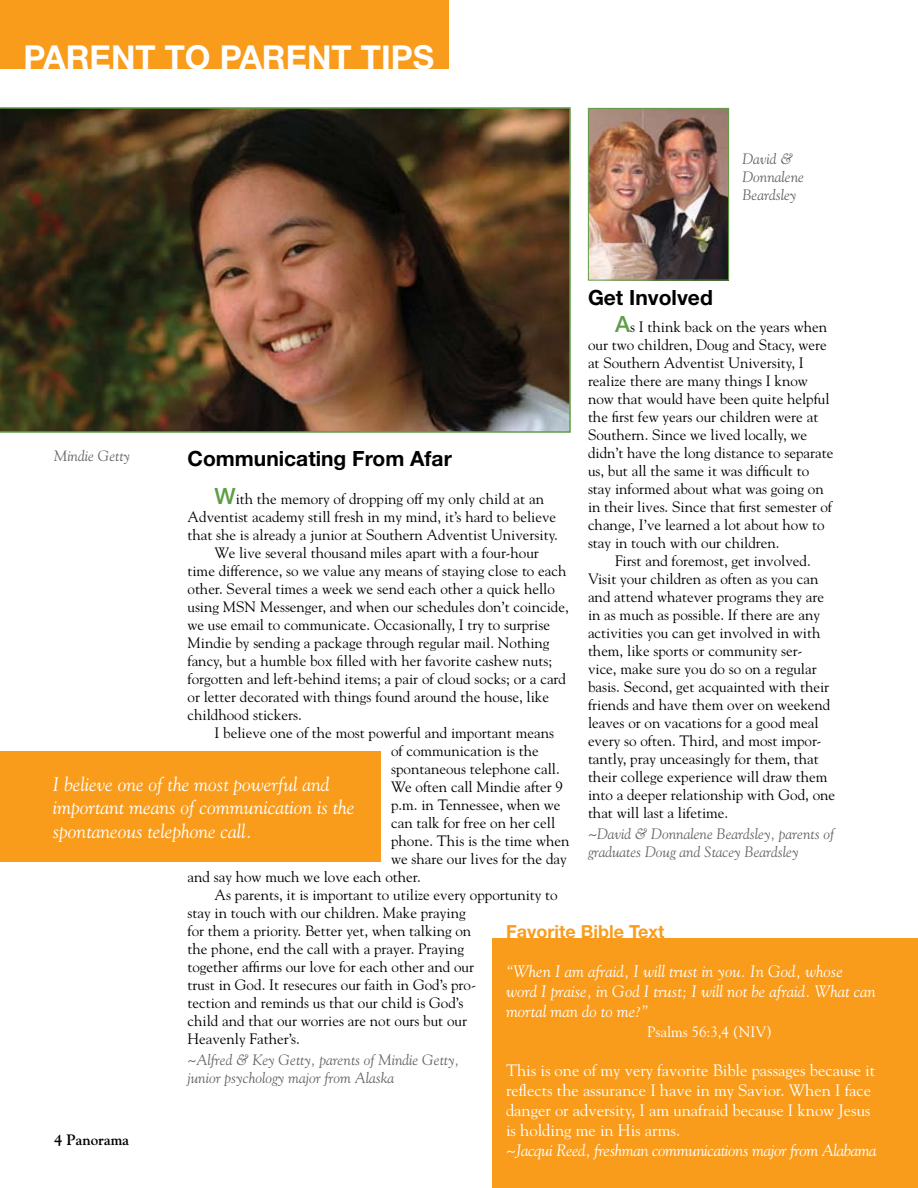
<style>
.page{position:relative;width:918px;height:1188px;background:#fff}
.page>*{position:absolute;margin:0;border:0;box-sizing:border-box;transform-origin:0 0}
.t1{font:700 33px "Helvetica Neue";color:#fff}
.t2{font:700 21px "Helvetica Neue";color:#000}
.t3{font:italic 19.5px/23.4px "Goudy";color:#fff}
.t4{font:700 18px "Helvetica Neue";color:#f99c1c}
.t5{font:16.5px/19.8px "Goudy";color:#fff}
.t6{font:italic 16.5px/19.8px "Goudy";color:#fff}
.t7{font:italic 16.5px "Goudy";letter-spacing:-.02em;color:#fff}
.t8{font:15px "Goudy";color:#000}
.t9{font:italic 15px/18px "Goudy";color:#636466}
.t10{font:15px "Goudy";color:#fff}
.t11{font:700 15px "Goudy";color:#000}
.s1{font-family:"Helvetica Neue";font-weight:500;font-size:22.5px;color:#5f9e45}
</style>
<div class="page">
<img style="left:590px;top:110px;width:137px;height:168px">
<div style="left:588px;top:108px;width:141px;height:172px;border:1px solid #5f9e45"></div>
<img style="left:0;top:107px;width:571px;height:326px">
<div style="left:0;top:751px;width:380px;height:111px;background:#f99c1c"></div>
<div style="left:0;top:0;width:449px;height:69px;background:#f99c1c"></div>
<div style="left:492px;top:938px;width:426px;height:250px;background:#f99c1c"></div>
<h1 class="t1" style="left:24px;top:37px;width:408px">Parent to Parent tips</h1>
<p class="t9" style="left:742px;top:150px;width:63px">David &amp;<br>Donnalene<br>Beardsley</p>
<h2 class="t2" style="left:588px;top:284px;width:126px">Get Involved</h2>
<p class="t8" style="left:615px;top:317px;width:214px"><span class="s1">A</span>s I think back on the years when</p>
<p class="t8" style="left:588px;top:335px;width:240px">our two children, Doug and Stacy, were</p>
<p class="t8" style="left:588px;top:353px;width:217px">at Southern Adventist University, I</p>
<p class="t8" style="left:588px;top:371px;width:221px">realize there are many things I know</p>
<p class="t8" style="left:588px;top:389px;width:243px">now that would have been quite helpful</p>
<p class="t8" style="left:588px;top:407px;width:232px">the first few years our children were at</p>
<p class="t8" style="left:588px;top:425px;width:221px">Southern. Since we lived locally, we</p>
<p class="t8" style="left:588px;top:443px;width:247px">didn’t have the long distance to separate</p>
<p class="t8" style="left:588px;top:461px;width:223px">us, but all the same it was difficult to</p>
<p class="t8" style="left:588px;top:479px;width:237px">stay informed about what was going on</p>
<p class="t8" style="left:588px;top:497px;width:246px">in their lives. Since that first semester of</p>
<p class="t8" style="left:588px;top:515px;width:238px">change, I’ve learned a lot about how to</p>
<p class="t8" style="left:588px;top:533px;width:193px">stay in touch with our children.</p>
<p class="t8" style="left:615px;top:551px;width:197px">First and foremost, get involved.</p>
<p class="t8" style="left:588px;top:569px;width:232px">Visit your children as often as you can</p>
<p class="t8" style="left:588px;top:587px;width:238px">and attend whatever programs they are</p>
<p class="t8" style="left:588px;top:605px;width:234px">in as much as possible. If there are any</p>
<p class="t8" style="left:588px;top:623px;width:234px">activities you can get involved in with</p>
<p class="t8" style="left:588px;top:641px;width:216px">them, like sports or community ser-</p>
<p class="t8" style="left:588px;top:659px;width:230px">vice, make sure you do so on a regular</p>
<p class="t8" style="left:588px;top:677px;width:243px">basis. Second, get acquainted with their</p>
<p class="t8" style="left:588px;top:695px;width:244px">friends and have them over on weekend</p>
<p class="t8" style="left:588px;top:713px;width:232px">leaves or on vacations for a good meal</p>
<p class="t8" style="left:588px;top:731px;width:235px">every so often. Third, and most impor-</p>
<p class="t8" style="left:588px;top:749px;width:232px">tantly, pray unceasingly for them, that</p>
<p class="t8" style="left:588px;top:767px;width:241px">their college experience will draw them</p>
<p class="t8" style="left:588px;top:785px;width:249px">into a deeper relationship with God, one</p>
<p class="t8" style="left:588px;top:803px;width:142px">that will last a lifetime.</p>
<p class="t9" style="left:588px;top:824px;width:248px">~David &amp; Donnalene Beardsley, parents of graduates Doug and Stacey Beardsley</p>
<p class="t9" style="left:54px;top:447px;width:78px">Mindie Getty</p>
<h2 class="t2" style="left:188px;top:446px;width:266px">Communicating From Afar</h2>
<p class="t8" style="left:214px;top:489px;width:331px"><span class="s1">W</span>ith the memory of dropping off my only child at an</p>
<p class="t8" style="left:188px;top:507px;width:370px">Adventist academy still fresh in my mind, it’s hard to believe</p>
<p class="t8" style="left:188px;top:525px;width:372px">that she is already a junior at Southern Adventist University.</p>
<p class="t8" style="left:214px;top:543px;width:326px">We live several thousand miles apart with a four-hour</p>
<p class="t8" style="left:188px;top:561px;width:381px">time difference, so we value any means of staying close to each</p>
<p class="t8" style="left:188px;top:579px;width:369px">other. Several times a week we send each other a quick hello</p>
<p class="t8" style="left:188px;top:597px;width:383px">using MSN Messenger, and when our schedules don’t coincide,</p>
<p class="t8" style="left:188px;top:615px;width:364px">we use email to communicate. Occasionally, I try to surprise</p>
<p class="t8" style="left:188px;top:633px;width:364px">Mindie by sending a package through regular mail. Nothing</p>
<p class="t8" style="left:188px;top:651px;width:366px">fancy, but a humble box filled with her favorite cashew nuts;</p>
<p class="t8" style="left:188px;top:669px;width:380px">forgotten and left-behind items; a pair of cloud socks; or a card</p>
<p class="t8" style="left:188px;top:687px;width:363px">or letter decorated with things found around the house, like</p>
<p class="t8" style="left:188px;top:705px;width:116px">childhood stickers.</p>
<p class="t8" style="left:214px;top:723px;width:341px">I believe one of the most powerful and important means</p>
<p class="t8" style="left:391px;top:741px;width:149px">of communication is the</p>
<p class="t8" style="left:391px;top:759px;width:170px">spontaneous telephone call.</p>
<p class="t8" style="left:391px;top:777px;width:174px">We often call Mindie after 9</p>
<p class="t8" style="left:391px;top:795px;width:171px">p.m. in Tennessee, when we</p>
<p class="t8" style="left:391px;top:813px;width:166px">can talk for free on her cell</p>
<p class="t8" style="left:391px;top:831px;width:180px">phone. This is the time when</p>
<p class="t8" style="left:391px;top:849px;width:177px">we share our lives for the day</p>
<p class="t8" style="left:188px;top:867px;width:235px">and say how much we love each other.</p>
<p class="t8" style="left:214px;top:885px;width:345px">As parents, it is important to utilize every opportunity to</p>
<p class="t8" style="left:188px;top:903px;width:280px">stay in touch with our children. Make praying</p>
<p class="t8" style="left:188px;top:921px;width:285px">for them a priority. Better yet, when talking on</p>
<p class="t8" style="left:188px;top:939px;width:278px">the phone, end the call with a prayer. Praying</p>
<p class="t8" style="left:188px;top:957px;width:288px">together affirms our love for each other and our</p>
<p class="t8" style="left:188px;top:975px;width:290px">trust in God. It resecures our faith in God’s pro-</p>
<p class="t8" style="left:188px;top:993px;width:277px">tection and reminds us that our child is God’s</p>
<p class="t8" style="left:188px;top:1011px;width:281px">child and that our worries are not ours but our</p>
<p class="t8" style="left:188px;top:1029px;width:114px">Heavenly Father’s.</p>
<p class="t9" style="left:188px;top:1050px;width:273px">~Alfred &amp; Key Getty, parents of Mindie Getty, junior psychology major from Alaska</p>
<h3 class="t3" style="left:53px;top:772px;width:303px">I believe one of the most powerful and important means of communication is the spontaneous telephone call.</h3>
<p class="t4" style="left:506px;top:920px;width:160px">Favorite Bible Text</p>
<p class="t6" style="left:506px;top:962px;width:371px">“When I am afraid, I will trust in you. In God, whose word I praise, in God I trust; I will not be afraid. What can mortal man do to me?”</p>
<p class="t10" style="left:647px;top:1022px;width:126px">Psalms 56:3,4 (NIV)</p>
<p class="t5" style="left:506px;top:1061px;width:371px">This is one of my very favorite Bible passages because it reflects the assurance I have in my Savior. When I face danger or adversity, I am unafraid because I know Jesus is holding me in His arms.</p>
<p class="t7" style="left:506px;top:1140px;width:372px">~Jacqui Reed, freshman communications major from Alabama</p>
<p class="t11" style="left:67px;top:1131px;width:64px">Panorama</p>
</div>
